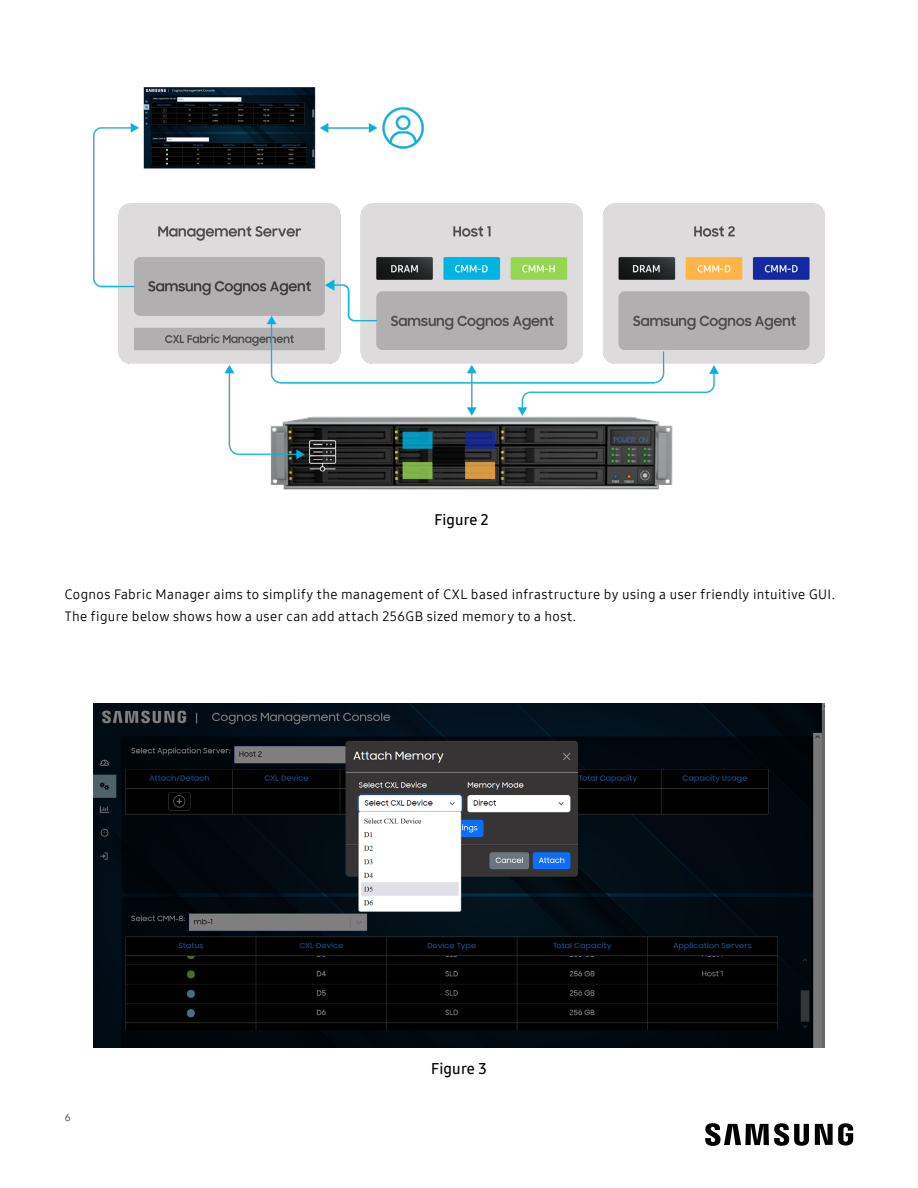
<style>
.page{position:relative;width:918px;height:1188px;background:#fff}
.page>*{position:absolute;margin:0;border:0;box-sizing:border-box;transform-origin:0 0}
.t1{font:15.15px "Samsung One 600";letter-spacing:.01em;color:#000}
.t2{font:15px "Samsung One 600";letter-spacing:.01em;color:#000}
.t3{font:13.5px/22.5px "Samsung One 400";letter-spacing:.025em;color:#000}
.t4{font:10.5px "Samsung One 500";color:#58595b}
</style>
<div class="page">
<svg style="left:705px;top:1123px;width:148px;height:23px"></svg>
<img style="left:94px;top:703px;width:730px;height:344px">
<img style="left:94px;top:87px;width:730px;height:403px">
<p class="t2" style="left:434px;top:510px;width:56px">Figure 2</p>
<p class="t3" style="left:65px;top:583px;width:772px">Cognos Fabric Manager aims to simplify the management of CXL based infrastructure by using a user friendly intuitive GUI.<br>The figure below shows how a user can add attach 256GB sized memory to a host.</p>
<p class="t4" style="left:65px;top:1110px;width:7px">6</p>
<p class="t1" style="left:431px;top:1059px;width:57px">Figure 3</p>
</div>
